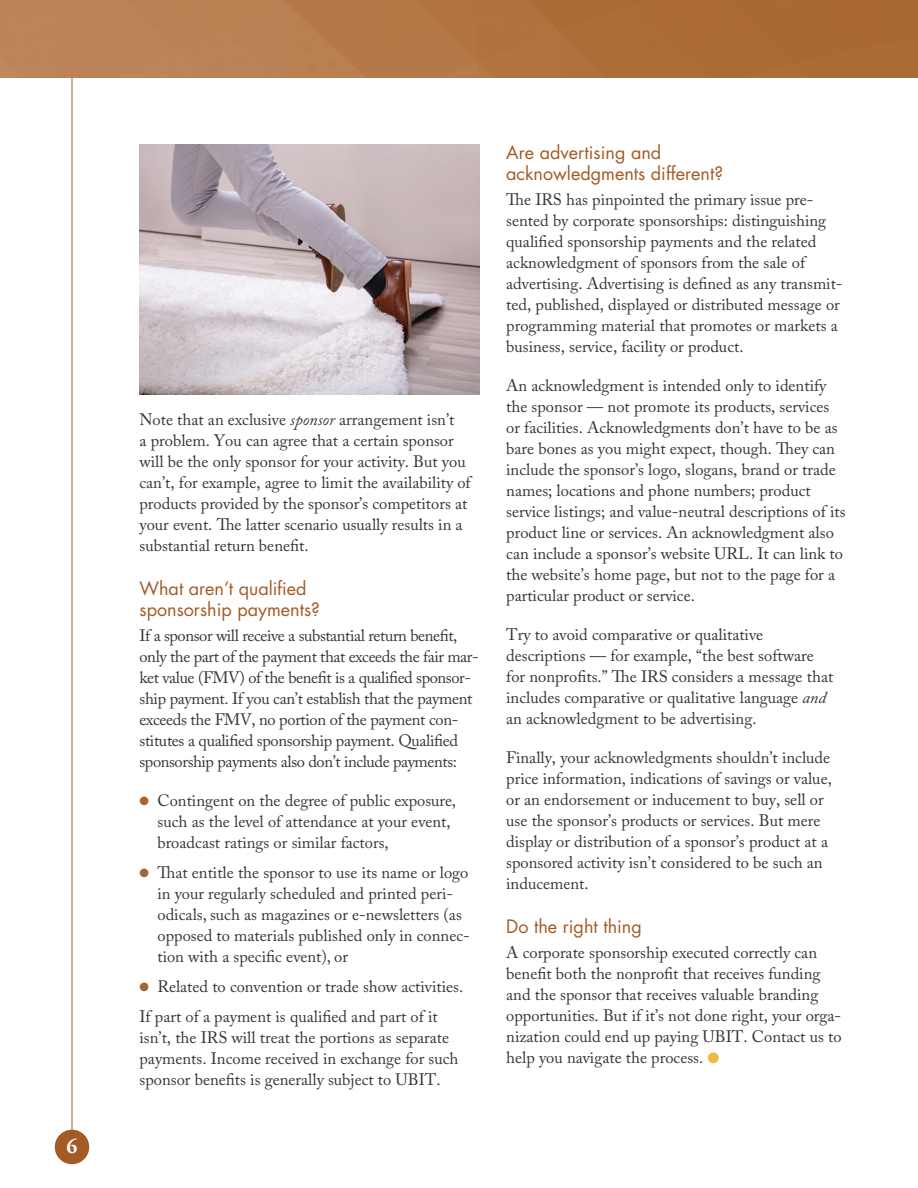
<style>
.page{position:relative;width:918px;height:1188px;background:#fff}
.page>*{position:absolute;margin:0;border:0;box-sizing:border-box;transform-origin:0 0}
.t1{font:700 21px "Adobe Garamond Pro";color:#fff}
.t2{font:18px/21px "Futura Std";color:#a35a25}
.t3{font:16.5px/21px "Adobe Caslon Pro";color:#363536}
.t4{font:16.5px/21px "Adobe Caslon Pro";letter-spacing:-.025em;color:#363536}
.s1{font-style:italic}
.s2{color:#a8632e}
.s3{color:#eeb941}
</style>
<div class="page">
<hr style="left:72px;top:78px;width:1px;height:1054px;background:#a35a25">
<div style="left:55px;top:1130px;width:34px;height:34px;background:#a35a25;border-radius:50%"></div>
<img style="left:0;top:0;width:918px;height:78px">
<img style="left:140px;top:144px;width:339px;height:251px">
<p class="t1" style="left:67px;top:1134px;width:12px">6</p>
<p class="t3" style="left:140px;top:409px;width:333px">Note that an exclusive <span class="s1">sponsor</span> arrangement isn’t<br>a problem. You can agree that a certain sponsor will be the only sponsor for your activity. But you can’t, for example, agree to limit the availability of products provided by the sponsor’s competitors at your event. The latter scenario usually results in a substantial return benefit.</p>
<p class="t2" style="left:140px;top:578px;width:182px">What aren’t qualified sponsorship payments?</p>
<p class="t4" style="left:140px;top:625px;width:341px">If a sponsor will receive a substantial return benefit, only the part of the payment that exceeds the fair mar&shy;ket value (FMV) of the benefit is a qualified sponsor&shy;ship payment. If you can’t establish that the payment exceeds the FMV, no portion of the payment con&shy;stitutes a qualified sponsorship payment. Qualified sponsorship payments also don’t include payments:</p>
<p class="t3" style="left:158px;top:790px;width:300px;text-indent:-18px"><span class="s2">●</span> Contingent on the degree of public exposure, such as the level of attendance at your event, broadcast ratings or similar factors,</p>
<p class="t3" style="left:158px;top:862px;width:314px;text-indent:-18px"><span class="s2">●</span> That entitle the sponsor to use its name or logo in your regularly scheduled and printed peri&shy;odicals, such as magazines or e-newsletters (as opposed to materials published only in connec&shy;tion with a specific event), or</p>
<p class="t3" style="left:139px;top:972px;width:325px;line-height:30px"><span class="s2">●</span> Related to convention or trade show activities.<br>If part of a payment is qualified and part of it</p>
<p class="t3" style="left:139px;top:1027px;width:320px">isn’t, the IRS will treat the portions as separate payments. Income received in exchange for such sponsor benefits is generally subject to UBIT.</p>
<p class="t2" style="left:506px;top:142px;width:218px">Are advertising and acknowledgments different?</p>
<p class="t3" style="left:506px;top:189px;width:338px">The IRS has pinpointed the primary issue pre&shy;sented by corporate sponsorships: distinguishing qualified sponsorship payments and the related acknowledgment of sponsors from the sale of advertising. Advertising is defined as any transmit&shy;ted, published, displayed or distributed message or programming material that promotes or markets a business, service, facility or product.</p>
<p class="t3" style="left:506px;top:375px;width:341px">An acknowledgment is intended only to identify the sponsor — not promote its products, services or facilities. Acknowledgments don’t have to be as bare bones as you might expect, though. They can include the sponsor’s logo, slogans, brand or trade names; locations and phone numbers; product service listings; and value-neutral descriptions of its product line or services. An acknowledgment also can include a sponsor’s website URL. It can link to the website’s home page, but not to the page for a particular product or service.</p>
<p class="t3" style="left:506px;top:624px;width:329px">Try to avoid comparative or qualitative descriptions — for example, “the best software for nonprofits.” The IRS considers a message that includes comparative or qualitative language <span class="s1">and </span>an acknowledgment to be advertising.</p>
<p class="t3" style="left:506px;top:747px;width:327px">Finally, your acknowledgments shouldn’t include price information, indications of savings or value, or an endorsement or inducement to buy, sell or use the sponsor’s products or services. But mere display or distribution of a sponsor’s product at a sponsored activity isn’t considered to be such an inducement.</p>
<p class="t2" style="left:506px;top:916px;width:137px">Do the right thing</p>
<p class="t3" style="left:506px;top:942px;width:337px">A corporate sponsorship executed correctly can benefit both the nonprofit that receives funding and the sponsor that receives valuable branding opportunities. But if it’s not done right, your orga&shy;nization could end up paying UBIT. Contact us to help you navigate the process. <span class="s3">●</span></p>
</div>
